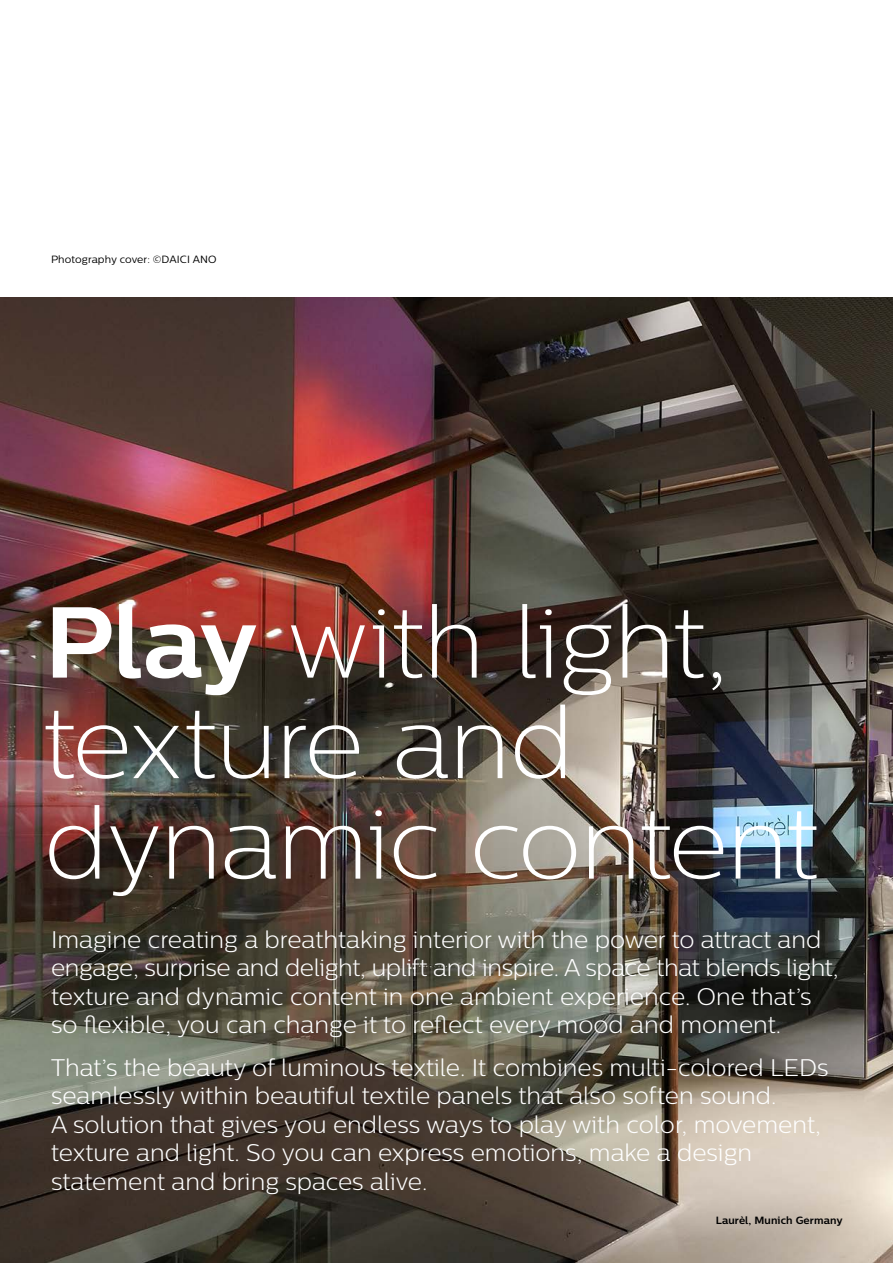
<style>
.page{position:relative;width:893px;height:1263px;background:#fff}
.page>*{position:absolute;margin:0;border:0;box-sizing:border-box;transform-origin:0 0}
.t1{font:100.5px/100.5px "Centrale Sans X Light";letter-spacing:-.015em;color:#fff}
.t2{font:300 24px/28.5px "Centrale Sans";color:#fff}
.t3{font:10.5px "Centrale Sans";letter-spacing:.01em;color:#000}
.t4{font:700 10.5px "Centrale Sans";letter-spacing:.01em;color:#000}
.s1{font-family:"Centrale Sans";font-weight:700}
</style>
<div class="page">
<img style="left:0;top:298px;width:893px;height:965px">
<p class="t3" style="left:51px;top:253px;width:167px">Photography cover: ©DAICI ANO</p>
<h1 class="t1" style="left:43px;top:591px;width:777px"><span class="s1">Play</span> with light, texture and dynamic content</h1>
<p class="t2" style="left:51px;top:925px;width:789px">Imagine creating a breathtaking interior with the power to attract and engage, surprise and delight, uplift and inspire. A space that blends light, texture and dynamic content in one ambient experience. One that’s so flexible, you can change it to reflect every mood and moment.</p>
<p class="t2" style="left:51px;top:1053px;width:779px">That’s the beauty of luminous textile. It combines multi-colored LEDs seamlessly within beautiful textile panels that also soften sound.<br>A solution that gives you endless ways to play with color, movement, texture and light. So you can express emotions, make a design statement and bring spaces alive.</p>
<p class="t4" style="left:716px;top:1214px;width:128px">Laurèl, Munich Germany</p>
</div>
